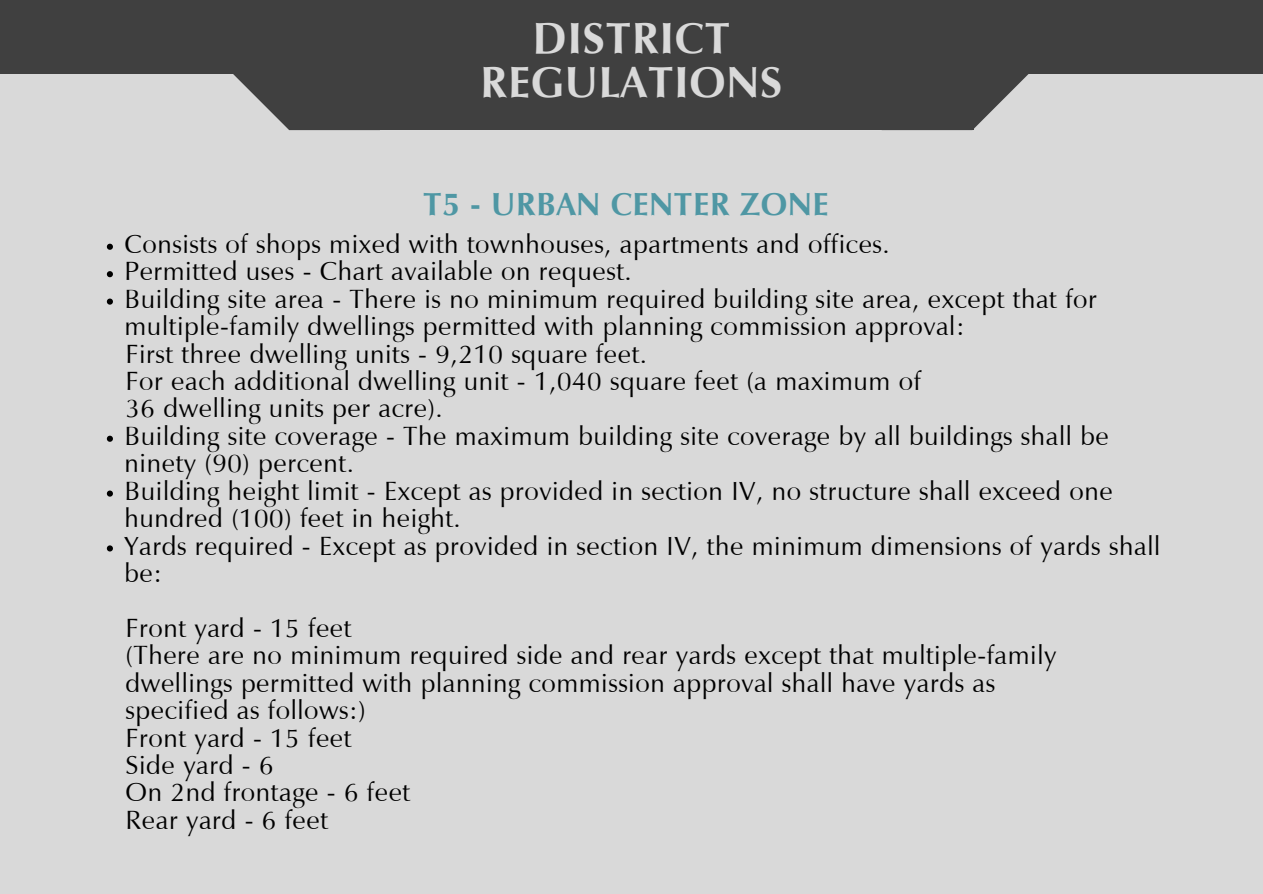
<style>
.page{position:relative;width:1263px;height:894px;background:#fff}
.page>*{position:absolute;margin:0;border:0;box-sizing:border-box;transform-origin:0 0}
.t1{font:700 44.85px/43.8px "Vera Humana 95";letter-spacing:.02em;color:#d9d9d9;text-align:center}
.t2{font:700 32.85px "Vera Humana 95";letter-spacing:.02em;color:#4f97a4}
.t3{font:27px/27.5px "Vera Humana 95";letter-spacing:.02em;color:#000}
</style>
<div class="page">
<div style="left:0;top:0;width:1263px;height:893px;background:#d9d9d9"></div>
<div style="left:0;top:0;width:1263px;height:74px;background:#404040"></div>
<div style="left:290px;top:18px;width:683px;height:112px;background:#404040"></div>
<svg style="left:973px;top:74px;width:56px;height:56px"></svg>
<svg style="left:233px;top:74px;width:57px;height:56px"></svg>
<svg style="left:107px;top:244px;width:6px;height:6px"></svg>
<svg style="left:107px;top:271px;width:6px;height:6px"></svg>
<svg style="left:107px;top:298px;width:6px;height:6px"></svg>
<svg style="left:107px;top:435px;width:6px;height:6px"></svg>
<svg style="left:107px;top:490px;width:6px;height:6px"></svg>
<svg style="left:107px;top:545px;width:6px;height:6px"></svg>
<h1 class="t1" style="left:481px;top:20px;width:303px">DISTRICT<br>REGULATIONS</h1>
<p class="t2" style="left:423px;top:190px;width:407px">T5 - URBAN CENTER ZONE</p>
<p class="t3" style="left:125px;top:232px;width:1037px">Consists of shops mixed with townhouses, apartments and offices.<br>Permitted uses - Chart available on request.<br>Building site area - There is no minimum required building site area, except that for multiple-family dwellings permitted with planning commission approval:<br>First three dwelling units - 9,210 square feet.<br>For each additional dwelling unit - 1,040 square feet (a maximum of<br>36 dwelling units per acre).<br>Building site coverage - The maximum building site coverage by all buildings shall be ninety (90) percent.<br>Building height limit - Except as provided in section IV, no structure shall exceed one hundred (100) feet in height.<br>Yards required - Except as provided in section IV, the minimum dimensions of yards shall be:</p>
<p class="t3" style="left:126px;top:616px;width:932px">Front yard - 15 feet<br>(There are no minimum required side and rear yards except that multiple-family dwellings permitted with planning commission approval shall have yards as specified as follows:)<br>Front yard - 15 feet<br>Side yard - 6<br>On 2nd frontage - 6 feet<br>Rear yard - 6 feet</p>
</div>
